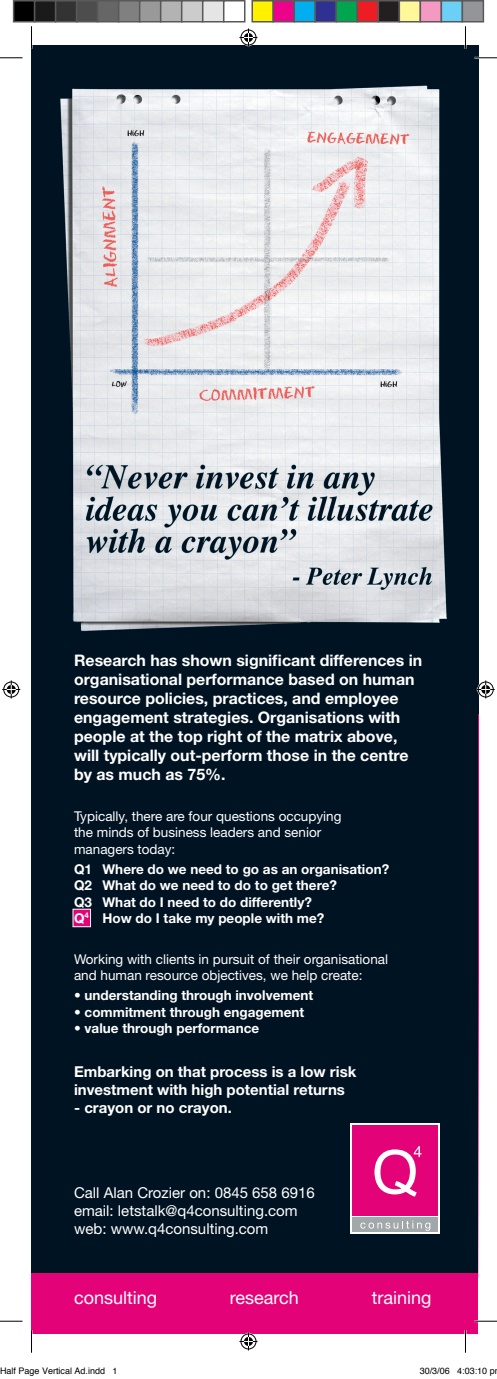
<style>
.page{position:relative;width:497px;height:1379px;background:#fff}
.page>*{position:absolute;margin:0;border:0;box-sizing:border-box;transform-origin:0 0}
.t1{font:18px "Helvetica Neue";color:#fff}
.t2{font:700 15.9px/19px "Helvetica Neue";color:#fff}
.t3{font:700 15px/18px "Helvetica Neue";color:#fff}
.t4{font:15px/18px "Helvetica Neue";color:#fff}
.t5{font:700 13.5px/16.2px "Helvetica Neue";color:#fff}
.t6{font:13.5px/16.2px "Helvetica Neue";color:#fff}
.t7{font:9px "Helvetica";color:#000}
</style>
<div class="page">
<div style="left:32px;top:1248px;width:446px;height:85px;background:#e40278"></div>
<div style="left:32px;top:45px;width:446px;height:1227px;background:#001322"></div>
<img style="left:32px;top:45px;width:446px;height:586px">
<div style="left:73px;top:909px;width:17px;height:17px;background:#e40278"></div>
<div style="left:73px;top:908px;width:18px;height:19px;border:1px solid #fff"></div>
<svg style="left:350px;top:1123px;width:90px;height:110px"></svg>
<div style="left:353px;top:1217px;width:85px;height:14px;background:#a2a7aa"></div>
<div style="left:353px;top:1125px;width:85px;height:90px;background:#e40278"></div>
<svg style="left:360px;top:1220px;width:70px;height:10px"></svg>
<svg style="left:374px;top:1146px;width:47px;height:50px"></svg>
<hr style="left:474px;top:57px;width:23px;height:2px;background:#fff">
<hr style="left:474px;top:1320px;width:23px;height:2px;background:#fff">
<hr style="left:464px;top:26px;width:2px;height:23px;background:#fff">
<hr style="left:464px;top:1330px;width:2px;height:22px;background:#fff">
<svg style="left:0;top:57px;width:22px;height:1px"></svg>
<svg style="left:474px;top:57px;width:23px;height:1px"></svg>
<svg style="left:0;top:1320px;width:22px;height:1px"></svg>
<svg style="left:474px;top:1320px;width:23px;height:1px"></svg>
<svg style="left:31px;top:26px;width:1px;height:23px"></svg>
<svg style="left:31px;top:1330px;width:1px;height:22px"></svg>
<svg style="left:465px;top:26px;width:1px;height:23px"></svg>
<svg style="left:465px;top:1330px;width:1px;height:22px"></svg>
<svg style="left:239px;top:28px;width:18px;height:18px"></svg>
<svg style="left:239px;top:1332px;width:18px;height:18px"></svg>
<svg style="left:2px;top:680px;width:18px;height:18px"></svg>
<svg style="left:476px;top:680px;width:18px;height:18px"></svg>
<div style="left:14px;top:1px;width:21px;height:21px;background:#000"></div>
<div style="left:13px;top:0;width:22px;height:22px;border:2px solid #595959"></div>
<div style="left:35px;top:1px;width:21px;height:21px;background:#1a1a1a"></div>
<div style="left:34px;top:0;width:22px;height:22px;border:2px solid #595959"></div>
<div style="left:56px;top:1px;width:21px;height:21px;background:#333"></div>
<div style="left:55px;top:0;width:22px;height:22px;border:2px solid #595959"></div>
<div style="left:77px;top:1px;width:21px;height:21px;background:#4d4d4d"></div>
<div style="left:76px;top:0;width:22px;height:22px;border:2px solid #595959"></div>
<div style="left:98px;top:1px;width:21px;height:21px;background:#666"></div>
<div style="left:97px;top:0;width:22px;height:22px;border:2px solid #595959"></div>
<div style="left:119px;top:1px;width:21px;height:21px;background:#808080"></div>
<div style="left:118px;top:0;width:22px;height:22px;border:2px solid #595959"></div>
<div style="left:140px;top:1px;width:21px;height:21px;background:#999"></div>
<div style="left:139px;top:0;width:22px;height:22px;border:2px solid #595959"></div>
<div style="left:161px;top:1px;width:21px;height:21px;background:#b3b3b3"></div>
<div style="left:160px;top:0;width:22px;height:22px;border:2px solid #595959"></div>
<div style="left:182px;top:1px;width:21px;height:21px;background:#ccc"></div>
<div style="left:181px;top:0;width:22px;height:22px;border:2px solid #595959"></div>
<div style="left:203px;top:1px;width:21px;height:21px;background:#e5e5e5"></div>
<div style="left:202px;top:0;width:22px;height:22px;border:2px solid #595959"></div>
<div style="left:223px;top:0;width:22px;height:22px;border:2px solid #595959"></div>
<div style="left:252px;top:1px;width:21px;height:21px;background:#fff101"></div>
<div style="left:251px;top:0;width:23px;height:22px;border:2px solid #595959"></div>
<div style="left:273px;top:1px;width:21px;height:21px;background:#ed028c"></div>
<div style="left:272px;top:0;width:23px;height:22px;border:2px solid #595959"></div>
<div style="left:294px;top:1px;width:21px;height:21px;background:#00aeef"></div>
<div style="left:293px;top:0;width:23px;height:22px;border:2px solid #595959"></div>
<div style="left:315px;top:1px;width:21px;height:21px;background:#2e3092"></div>
<div style="left:314px;top:0;width:23px;height:22px;border:2px solid #595959"></div>
<div style="left:336px;top:1px;width:21px;height:21px;background:#00a54f"></div>
<div style="left:335px;top:0;width:23px;height:22px;border:2px solid #595959"></div>
<div style="left:357px;top:1px;width:21px;height:21px;background:#ee1d23"></div>
<div style="left:356px;top:0;width:23px;height:22px;border:2px solid #595959"></div>
<div style="left:378px;top:1px;width:21px;height:21px;background:#231f20"></div>
<div style="left:377px;top:0;width:23px;height:22px;border:2px solid #595959"></div>
<div style="left:399px;top:1px;width:21px;height:21px;background:#fff79a"></div>
<div style="left:398px;top:0;width:23px;height:22px;border:2px solid #595959"></div>
<div style="left:420px;top:1px;width:21px;height:21px;background:#f499c2"></div>
<div style="left:419px;top:0;width:23px;height:22px;border:2px solid #595959"></div>
<div style="left:441px;top:1px;width:21px;height:21px;background:#6bcff6"></div>
<div style="left:440px;top:0;width:23px;height:22px;border:2px solid #595959"></div>
<div style="left:462px;top:1px;width:21px;height:21px;background:#939598"></div>
<div style="left:461px;top:0;width:23px;height:22px;border:2px solid #595959"></div>
<p class="t2" style="left:74px;top:650px;width:350px">Research has shown significant differences in organisational performance based on human resource policies, practices, and employee engagement strategies. Organisations with people at the top right of the matrix above, will typically out-perform those in the centre by as much as 75%.</p>
<p class="t6" style="left:74px;top:808px;width:269px">Typically, there are four questions occupying the minds of business leaders and senior managers today:</p>
<p class="t5" style="left:74px;top:860px;width:316px">Q1 Where do we need to go as an organisation?<br>Q2 What do we need to do to get there?<br>Q3 What do I need to do differently?<br>Q<sup>4</sup> How do I take my people with me?</p>
<p class="t6" style="left:74px;top:950px;width:315px">Working with clients in pursuit of their organisational and human resource objectives, we help create:</p>
<p class="t5" style="left:74px;top:987px;width:241px">• understanding through involvement</p>
<p class="t5" style="left:74px;top:1003px;width:232px">• commitment through engagement</p>
<p class="t5" style="left:74px;top:1019px;width:187px">• value through performance</p>
<p class="t3" style="left:74px;top:1062px;width:284px">Embarking on that process is a low risk investment with high potential returns</p>
<p class="t3" style="left:74px;top:1098px;width:159px">- crayon or no crayon.</p>
<p class="t4" style="left:74px;top:1183px;width:242px">Call Alan Crozier on: 0845 658 6916 email: letstalk@q4consulting.com web: www.q4consulting.com</p>
<p class="t1" style="left:74px;top:1286px;width:85px">consulting</p>
<p class="t1" style="left:230px;top:1286px;width:71px">research</p>
<p class="t1" style="left:372px;top:1286px;width:61px">training</p>
<p class="t7" style="left:0;top:1365px;width:119px">Half Page Vertical Ad.indd 1</p>
<p class="t7" style="left:419px;top:1365px;width:77px">30/3/06 4:03:10 p</p>
</div>
